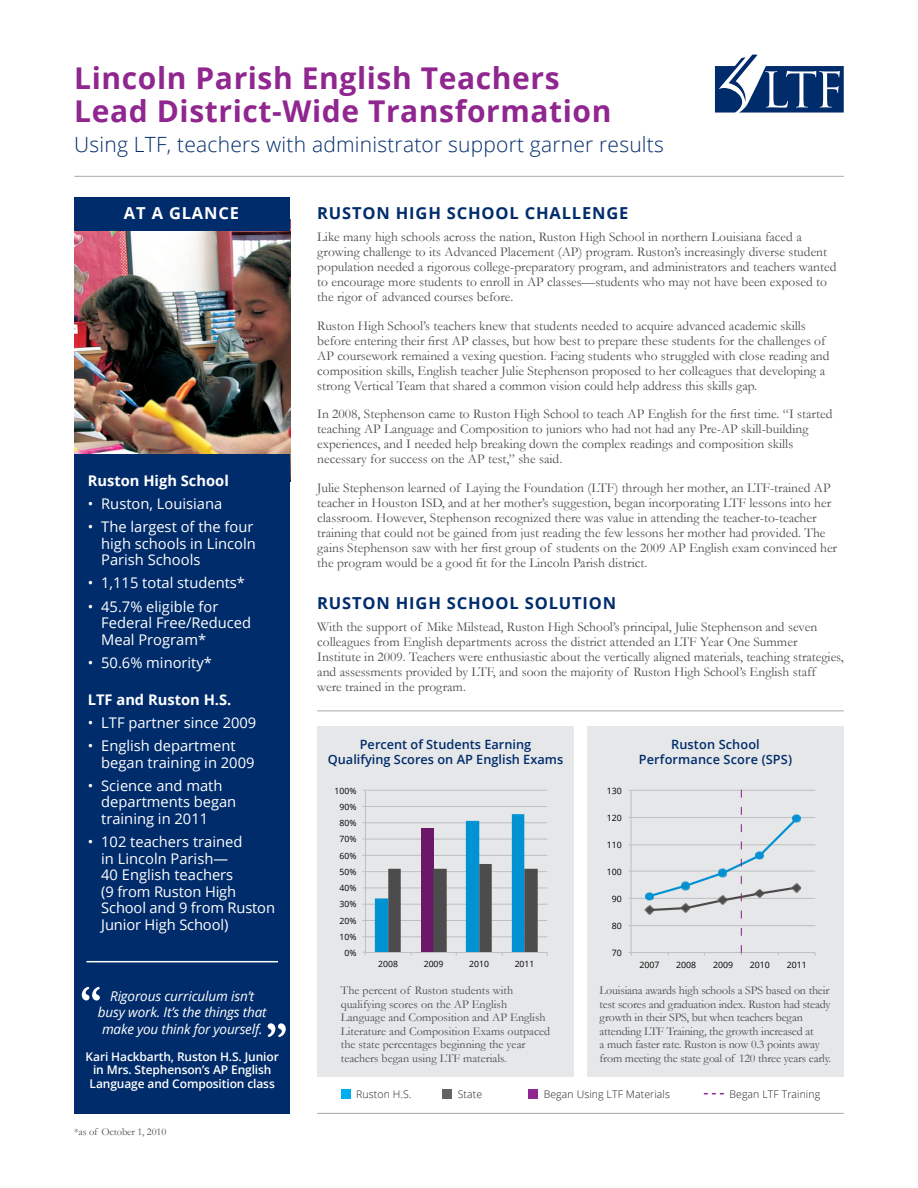
<style>
.page{position:relative;width:918px;height:1188px;background:#fff}
.page>*{position:absolute;margin:0;border:0;box-sizing:border-box;transform-origin:0 0}
.t1{font:700 30px/33px "Open Sans";letter-spacing:.02em;color:#90268f}
.t2{font:300 21px "Open Sans";letter-spacing:.01em;color:#002c6b}
.t3{font:700 16.5px "Open Sans";letter-spacing:.05em;color:#002c6b}
.t4{font:700 16.5px "Open Sans";letter-spacing:.05em;color:#fff}
.t5{font:14.7px/16.5px "Open Sans";color:#fff}
.t6{font:700 14.7px "Open Sans";color:#fff}
.t7{font:13.5px/15px "Garamond";color:#4b4c4d}
.t8{font:italic 13.5px/16.5px "Open Sans";letter-spacing:-.01em;color:#fff;text-align:center}
.t9{font:600 12.75px/15px "Open Sans";color:#002c6b;text-align:center}
.t10{font:12px/13.5px "Garamond";letter-spacing:-.015em;color:#4b4c4d}
.t11{font:600 12px/13.5px "Open Sans";letter-spacing:-.01em;color:#fff;text-align:center}
.t12{font:300 10.5px "Open Sans";letter-spacing:.01em;color:#231f20}
.t13{font:10.5px "Garamond";letter-spacing:-.01em;color:#4b4c4d}
.t14{font:8.7px "Open Sans";color:#000}
.t15{font:8.55px "Open Sans";color:#000}
</style>
<div class="page">
<hr style="left:74px;top:176px;width:770px;height:1px;background:#a8a9ad">
<hr style="left:317px;top:711px;width:527px;height:1px;background:#a8a9ad">
<hr style="left:317px;top:1113px;width:527px;height:1px;background:#a8a9ad">
<svg style="left:715px;top:55px;width:129px;height:58px"></svg>
<div style="left:587px;top:726px;width:257px;height:351px;background:#e6e7e9"></div>
<div style="left:317px;top:726px;width:257px;height:351px;background:#e6e7e9"></div>
<hr style="left:365px;top:936px;width:182px;height:1px;background:#bfbfbf">
<hr style="left:365px;top:920px;width:182px;height:1px;background:#bfbfbf">
<hr style="left:365px;top:904px;width:182px;height:1px;background:#bfbfbf">
<hr style="left:365px;top:887px;width:182px;height:1px;background:#bfbfbf">
<hr style="left:365px;top:871px;width:182px;height:1px;background:#bfbfbf">
<hr style="left:365px;top:855px;width:182px;height:1px;background:#bfbfbf">
<hr style="left:365px;top:839px;width:182px;height:1px;background:#bfbfbf">
<hr style="left:365px;top:822px;width:182px;height:1px;background:#bfbfbf">
<hr style="left:365px;top:806px;width:182px;height:1px;background:#bfbfbf">
<hr style="left:365px;top:790px;width:182px;height:1px;background:#bfbfbf">
<hr style="left:365px;top:790px;width:1px;height:163px;background:#bfbfbf">
<hr style="left:365px;top:952px;width:182px;height:1px;background:#bfbfbf">
<svg style="left:375px;top:814px;width:163px;height:142px"></svg>
<hr style="left:631px;top:925px;width:184px;height:1px;background:#bfbfbf">
<hr style="left:631px;top:898px;width:184px;height:1px;background:#bfbfbf">
<hr style="left:631px;top:871px;width:184px;height:1px;background:#bfbfbf">
<hr style="left:631px;top:844px;width:184px;height:1px;background:#bfbfbf">
<hr style="left:631px;top:817px;width:184px;height:1px;background:#bfbfbf">
<hr style="left:631px;top:790px;width:184px;height:1px;background:#bfbfbf">
<hr style="left:631px;top:790px;width:1px;height:163px;background:#bfbfbf">
<hr style="left:631px;top:952px;width:184px;height:1px;background:#bfbfbf">
<svg style="left:645px;top:790px;width:157px;height:166px"></svg>
<div style="left:341px;top:1089px;width:9px;height:9px;background:#00aeef"></div>
<div style="left:528px;top:1089px;width:10px;height:9px;background:#90268f"></div>
<div style="left:442px;top:1089px;width:10px;height:9px;background:#636366"></div>
<svg style="left:704px;top:1093px;width:20px;height:1px"></svg>
<img style="left:74px;top:231px;width:216px;height:224px">
<div style="left:74px;top:197px;width:216px;height:34px;background:#002c6b"></div>
<div style="left:74px;top:455px;width:216px;height:518px;background:#002c6b"></div>
<div style="left:74px;top:969px;width:216px;height:145px;background:#002c6b"></div>
<svg style="left:82px;top:987px;width:18px;height:14px"></svg>
<svg style="left:268px;top:1023px;width:18px;height:14px"></svg>
<hr style="left:87px;top:961px;width:191px;height:1px;background:#fff">
<h1 class="t1" style="left:74px;top:61px;width:539px">Lincoln Parish English Teachers<br>Lead District-Wide Transformation</h1>
<h2 class="t2" style="left:74px;top:130px;width:591px">Using LTF, teachers with administrator support garner results</h2>
<p class="t4" style="left:124px;top:202px;width:114px">at a glance</p>
<p class="t6" style="left:88px;top:470px;width:143px">Ruston High School</p>
<p class="t5" style="left:88px;top:495px;width:136px">• Ruston, Louisiana</p>
<p class="t5" style="left:101px;top:518px;width:156px;text-indent:-13px">• The largest of the four high schools in Lincoln<br>Parish Schools</p>
<p class="t5" style="left:88px;top:574px;width:159px">• 1,115 total students*</p>
<p class="t5" style="left:101px;top:598px;width:151px;text-indent:-13px">• 45.7% eligible for<br>Federal Free/Reduced<br>Meal Program*</p>
<p class="t5" style="left:88px;top:654px;width:126px">• 50.6% minority*</p>
<p class="t6" style="left:88px;top:689px;width:145px">LTF and Ruston H.S.</p>
<p class="t5" style="left:88px;top:714px;width:170px">• LTF partner since 2009</p>
<p class="t5" style="left:101px;top:737px;width:155px;text-indent:-13px">• English department began training in 2009</p>
<p class="t5" style="left:101px;top:777px;width:137px;text-indent:-13px">• Science and math departments began training in 2011</p>
<p class="t5" style="left:101px;top:833px;width:175px;text-indent:-13px">• 102 teachers trained<br>in Lincoln Parish—<br>40 English teachers<br>(9 from Ruston High<br>School and 9 from Ruston<br>Junior High School)</p>
<p class="t8" style="left:98px;top:987px;width:170px">Rigorous curriculum isn’t busy work. It’s the things that make you think for yourself.</p>
<p class="t11" style="left:86px;top:1049px;width:195px">Kari Hackbarth, Ruston H.S. Junior in Mrs. Stephenson’s AP English<br>Language and Composition class</p>
<p class="t13" style="left:74px;top:1126px;width:94px">*as of October 1, 2010</p>
<p class="t3" style="left:317px;top:202px;width:255px">Ruston High School challe</p>
<p class="t3" style="left:592px;top:202px;width:35px">nge</p>
<p class="t7" style="left:317px;top:229px;width:521px">Like many high schools across the nation, Ruston High School in northern Louisiana faced a growing challenge to its Advanced Placement (AP) program. Ruston’s increasingly diverse student population needed a rigorous college-preparatory program, and administrators and teachers wanted to encourage more students to enroll in AP classes—students who may not have been exposed to the rigor of advanced courses before.</p>
<p class="t7" style="left:317px;top:318px;width:514px">Ruston High School’s teachers knew that students needed to acquire advanced academic skills before entering their first AP classes, but how best to prepare these students for the challenges of AP coursework remained a vexing question. Facing students who struggled with close reading and composition skills, English teacher Julie Stephenson proposed to her colleagues that developing a strong Vertical Team that shared a common vision could help address this skills gap.</p>
<p class="t7" style="left:317px;top:406px;width:517px">In 2008, Stephenson came to Ruston High School to teach AP English for the first time. “I started teaching AP Language and Composition to juniors who had not had any Pre-AP skill-building experiences, and I needed help breaking down the complex readings and composition skills necessary for success on the AP test,” she said.</p>
<p class="t7" style="left:317px;top:480px;width:521px">Julie Stephenson learned of Laying the Foundation (LTF) through her mother, an LTF-trained AP teacher in Houston ISD, and at her mother’s suggestion, began incorporating LTF lessons into her classroom. However, Stephenson recognized there was value in attending the teacher-to-teacher training that could not be gained from just reading the few lessons her mother had provided. The gains Stephenson saw with her first group of students on the 2009 AP English exam convinced her the program would be a good fit for the Lincoln Parish district.</p>
<p class="t3" style="left:317px;top:592px;width:300px">Ruston h igh School solution</p>
<p class="t7" style="left:317px;top:619px;width:528px">With the support of Mike Milstead, Ruston High School’s principal, Julie Stephenson and seven colleagues from English departments across the district attended an LTF Year One Summer Institute in 2009. Teachers were enthusiastic about the vertically aligned materials, teaching strategies, and assessments provided by LTF, and soon the majority of Ruston High School’s English staff were trained in the program.</p>
<p class="t9" style="left:328px;top:737px;width:237px">Percent of Students Earning<br>Qualifying Scores on AP English Exams</p>
<p class="t9" style="left:639px;top:737px;width:155px">Ruston School<br>Performance Score (SPS)</p>
<p class="t15" style="left:335px;top:785px;width:23px">100%</p>
<p class="t15" style="left:340px;top:801px;width:18px">90%</p>
<p class="t15" style="left:340px;top:817px;width:18px">80%</p>
<p class="t15" style="left:340px;top:833px;width:18px">70%</p>
<p class="t15" style="left:340px;top:850px;width:18px">60%</p>
<p class="t15" style="left:340px;top:866px;width:18px">50%</p>
<p class="t15" style="left:340px;top:882px;width:18px">40%</p>
<p class="t15" style="left:340px;top:898px;width:18px">30%</p>
<p class="t15" style="left:340px;top:915px;width:18px">20%</p>
<p class="t15" style="left:340px;top:931px;width:18px">10%</p>
<p class="t15" style="left:344px;top:947px;width:14px">0%</p>
<p class="t15" style="left:378px;top:958px;width:21px">2008</p>
<p class="t15" style="left:424px;top:958px;width:21px">2009</p>
<p class="t15" style="left:469px;top:958px;width:21px">2010</p>
<p class="t15" style="left:515px;top:958px;width:21px">2011</p>
<p class="t10" style="left:341px;top:984px;width:211px">The percent of Ruston students with qualifying scores on the AP English Language and Composition and AP English Literature and Composition Exams outpaced the state percentages beginning the year teachers began using LTF materials.</p>
<p class="t14" style="left:607px;top:785px;width:17px">130</p>
<p class="t14" style="left:607px;top:812px;width:17px">120</p>
<p class="t14" style="left:607px;top:839px;width:17px">110</p>
<p class="t14" style="left:607px;top:866px;width:17px">100</p>
<p class="t14" style="left:612px;top:893px;width:12px">90</p>
<p class="t14" style="left:612px;top:920px;width:12px">80</p>
<p class="t14" style="left:612px;top:947px;width:12px">70</p>
<p class="t14" style="left:639px;top:958px;width:22px">2007</p>
<p class="t14" style="left:676px;top:958px;width:22px">2008</p>
<p class="t14" style="left:713px;top:958px;width:22px">2009</p>
<p class="t14" style="left:750px;top:958px;width:22px">2010</p>
<p class="t14" style="left:787px;top:958px;width:22px">2011</p>
<p class="t10" style="left:600px;top:984px;width:233px">Louisiana awards high schools a SPS based on their test scores and graduation index. Ruston had steady growth in their SPS, but when teachers began attending LTF Training, the growth increased at<br>a much faster rate. Ruston is now 0.3 points away from meeting the state goal of 120 three years early.</p>
<p class="t12" style="left:356px;top:1087px;width:57px">Ruston H.S.</p>
<p class="t12" style="left:458px;top:1087px;width:26px">State</p>
<p class="t12" style="left:544px;top:1087px;width:128px">Began Using LTF Materials</p>
<p class="t12" style="left:729px;top:1087px;width:92px">Began LTF Training</p>
</div>
